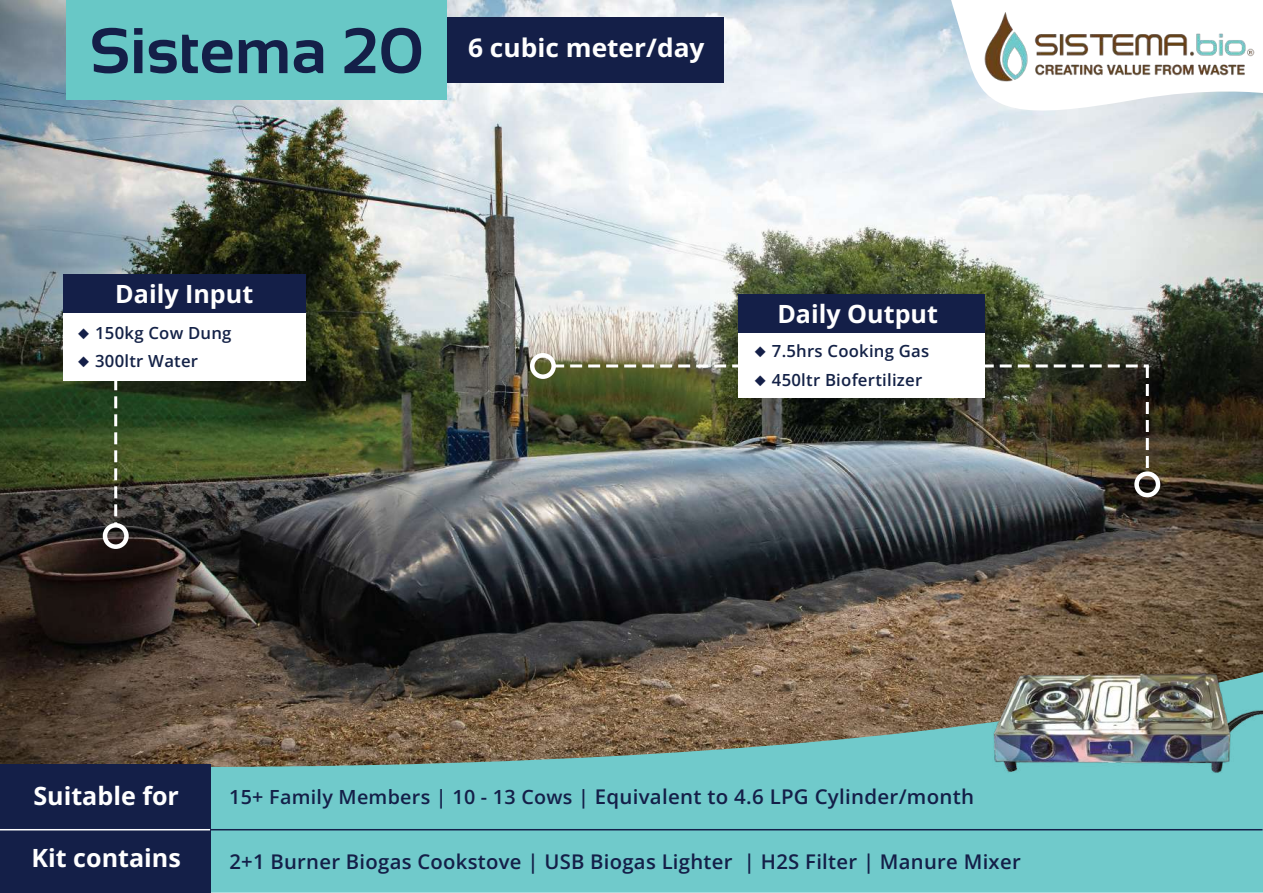
<style>
.page{position:relative;width:1263px;height:893px;background:#fff}
.page>*{position:absolute;margin:0;border:0;box-sizing:border-box;transform-origin:0 0}
.t1{font:700 64.5px "Sansation";color:#141f48}
.t2{font:700 25.5px "Open Sans";color:#fff}
.t3{font:700 25.05px "Open Sans";color:#fff}
.t4{font:600 20.25px "Open Sans";letter-spacing:.015em;color:#141f48}
.t5{font:600 16.8px "Open Sans";letter-spacing:.015em;color:#142247}
.t6{font:600 16.65px "Open Sans";letter-spacing:.015em;color:#142247}
.s1{font-family:"Montserrat";font-weight:300;font-size:19.5px;color:#141f48}
.s2{font-size:16.65px}
.s3{font-size:19.5px}
</style>
<div class="page">
<img style="left:0;top:0;width:1263px;height:672px">
<svg style="left:0;top:672px;width:1263px;height:221px;background:#709f98"></svg>
<div style="left:447px;top:17px;width:277px;height:66px;background:#141f48"></div>
<div style="left:738px;top:294px;width:246px;height:99px;background:#141f48"></div>
<div style="left:738px;top:333px;width:247px;height:65px;background:#fff"></div>
<div style="left:67px;top:0;width:380px;height:99px;background:#68c8c6"></div>
<div style="left:1134px;top:471px;width:26px;height:26px;border:4px solid #fff;border-radius:50%"></div>
<div style="left:530px;top:353px;width:26px;height:26px;border:4px solid #fff;border-radius:50%"></div>
<div style="left:103px;top:523px;width:26px;height:26px;border:4px solid #fff;border-radius:50%"></div>
<div style="left:0;top:830px;width:210px;height:63px;background:#141f48"></div>
<div style="left:63px;top:274px;width:242px;height:98px;background:#141f48"></div>
<div style="left:63px;top:313px;width:242px;height:68px;background:#fff"></div>
<div style="left:0;top:764px;width:210px;height:66px;background:#141f48"></div>
<svg style="left:554px;top:364px;width:184px;height:3px"></svg>
<svg style="left:983px;top:364px;width:166px;height:107px;background:#484633"></svg>
<svg style="left:114px;top:381px;width:3px;height:144px"></svg>
<hr style="left:210px;top:829px;width:1052px;height:1px;background:#141f48">
<hr style="left:0;top:829px;width:210px;height:1px;background:#fff">
<img style="left:986px;top:652px;width:277px;height:145px">
<svg style="left:951px;top:0;width:312px;height:120px"></svg>
<img style="left:985px;top:2px;width:278px;height:87px">
<h1 class="t1" style="left:90px;top:15px;width:336px">Sistema 20</h1>
<p class="t2" style="left:468px;top:30px;width:238px">6 cubic meter/day</p>
<p class="t3" style="left:115px;top:276px;width:139px">Daily Input</p>
<p class="t6" style="left:78px;top:321px;width:155px"><span class="s1">◆</span> 150kg Cow Dung</p>
<p class="t6" style="left:78px;top:349px;width:122px"><span class="s1">◆</span> 300ltr Water</p>
<p class="t3" style="left:777px;top:296px;width:162px">Daily Output</p>
<p class="t6" style="left:755px;top:340px;width:176px"><span class="s1">◆</span> 7.5hrs Cooking Gas</p>
<p class="t5" style="left:755px;top:368px;width:169px"><span class="s1">◆</span> <span class="s2">450ltr</span> Biofertilizer</p>
<p class="t3" style="left:33px;top:778px;width:147px">Suitable for</p>
<p class="t3" style="left:32px;top:840px;width:151px">Kit contains</p>
<p class="t4" style="left:229px;top:782px;width:746px"><span class="s3">15+ Family Members | 10 - 13 Cows |</span> Equivalent to 4.6 LPG Cylinder/month</p>
<p class="t4" style="left:229px;top:847px;width:793px">2+1 Burner Biogas Cookstove | USB Biogas Lighter | H2S Filter | Manure Mixer</p>
</div>
